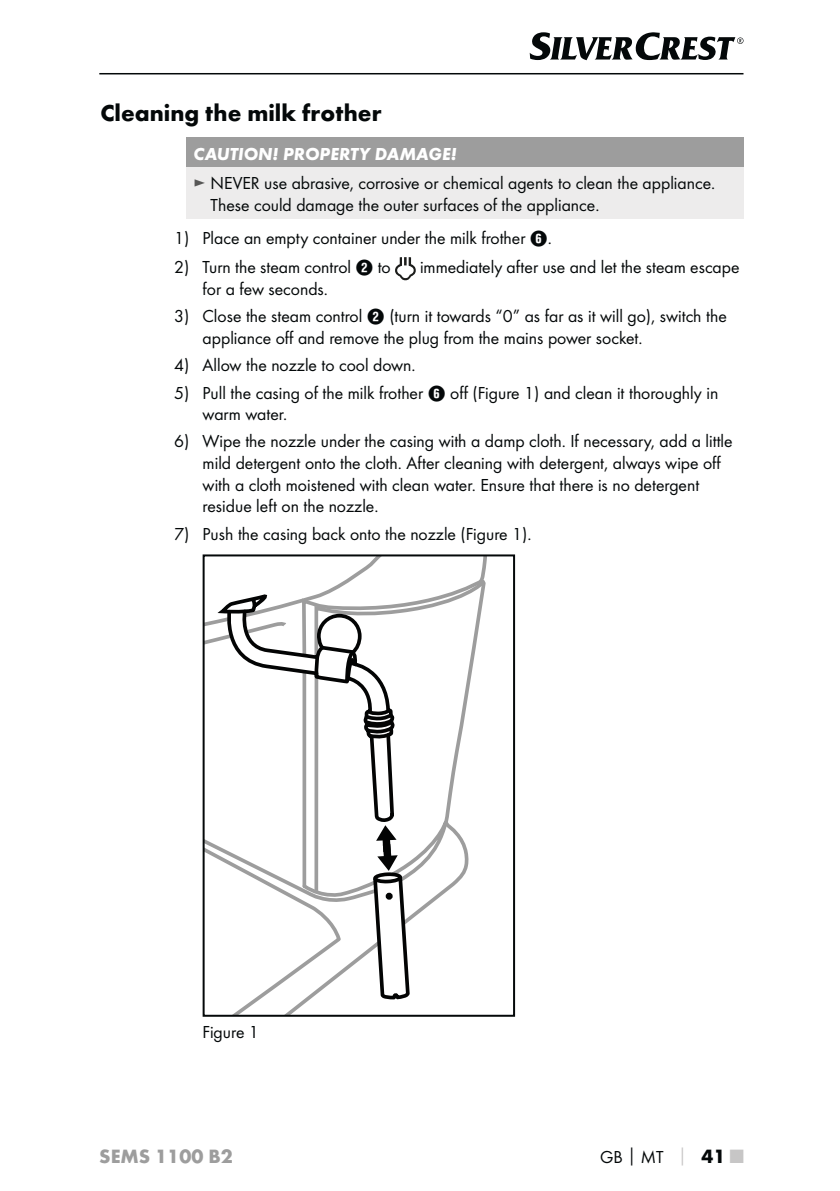
<style>
.page{position:relative;width:840px;height:1191px;background:#fff}
.page>*{position:absolute;margin:0;border:0;box-sizing:border-box;transform-origin:0 0}
.t1{font:700 24px "Futura";color:#040809}
.t2{font:700 20px "Futura";color:#9d9d9d}
.t3{font:18px/21.6px "Futura Boo";color:#040809}
.t4{font:italic 700 18px "Futura";color:#fff}
.s1{color:#575756}
.s2{font-family:"Hako PI Nummern"}
.s3{font-family:"Futura";font-weight:700}
.s4{font-family:"Futura";font-weight:700;color:#c7c6c6}
.s5{font-family:"Futura";font-weight:700;font-size:20px}
.s6{font-family:"Futura";font-weight:700;font-size:20px;color:#c7c6c6}
</style>
<div class="page">
<hr style="left:99px;top:73px;width:644px;height:1px;background:#040809">
<svg style="left:529px;top:32px;width:214px;height:28px"></svg>
<div style="left:185px;top:138px;width:558px;height:30px;background:#9d9d9d"></div>
<div style="left:185px;top:168px;width:558px;height:51px;background:#edecec"></div>
<svg style="left:395px;top:257px;width:20px;height:23px"></svg>
<svg style="left:203px;top:577px;width:283px;height:440px"></svg>
<div style="left:202px;top:554px;width:313px;height:462px;border:2px solid #040809"></div>
<h1 class="t1" style="left:100px;top:104px;width:282px">Cleaning the milk frother</h1>
<p class="t4" style="left:193px;top:148px;width:264px">CAUTION! PROPERTY DAMAGE!</p>
<p class="t3" style="left:210px;top:173px;width:506px;text-indent:-17px"><span class="s1">►</span> NEVER use abrasive, corrosive or chemical agents to clean the appliance.<br>These could damage the outer surfaces of the appliance.</p>
<p class="t3" style="left:174px;top:228px;width:379px">1) Place an empty container under the milk frother <span class="s2">6</span>.</p>
<p class="t3" style="left:174px;top:258px;width:218px">2) Turn the steam control <span class="s2">2</span> to</p>
<p class="t3" style="left:420px;top:258px;width:321px">immediately after use and let the steam escape</p>
<p class="t3" style="left:202px;top:279px;width:127px">for a few seconds.</p>
<p class="t3" style="left:202px;top:306px;width:525px;text-indent:-28px">3) Close the steam control <span class="s2">2</span> (turn it towards “0” as far as it will go), switch the appliance off and remove the plug from the mains power socket.</p>
<p class="t3" style="left:174px;top:355px;width:243px">4) Allow the nozzle to cool down.</p>
<p class="t3" style="left:202px;top:383px;width:517px;text-indent:-28px">5) Pull the casing of the milk frother <span class="s2">6</span> off (Figure 1) and clean it thoroughly in warm water.</p>
<p class="t3" style="left:202px;top:431px;width:531px;text-indent:-28px">6) Wipe the nozzle under the casing with a damp cloth. If necessary, add a little mild detergent onto the cloth. After cleaning with detergent, always wipe off with a cloth moistened with clean water. Ensure that there is no detergent residue left on the nozzle.</p>
<p class="t3" style="left:174px;top:523px;width:358px">7) Push the casing back onto the nozzle (Figure 1).</p>
<p class="t3" style="left:202px;top:1022px;width:58px">Figure 1</p>
<p class="t2" style="left:99px;top:1148px;width:135px">SEMS 1100 B2</p>
<p class="t3" style="left:600px;top:1146px;width:145px">GB<span class="s3">│</span>MT <span class="s4">│</span> <span class="s5">41</span> <span class="s6">■</span></p>
</div>
